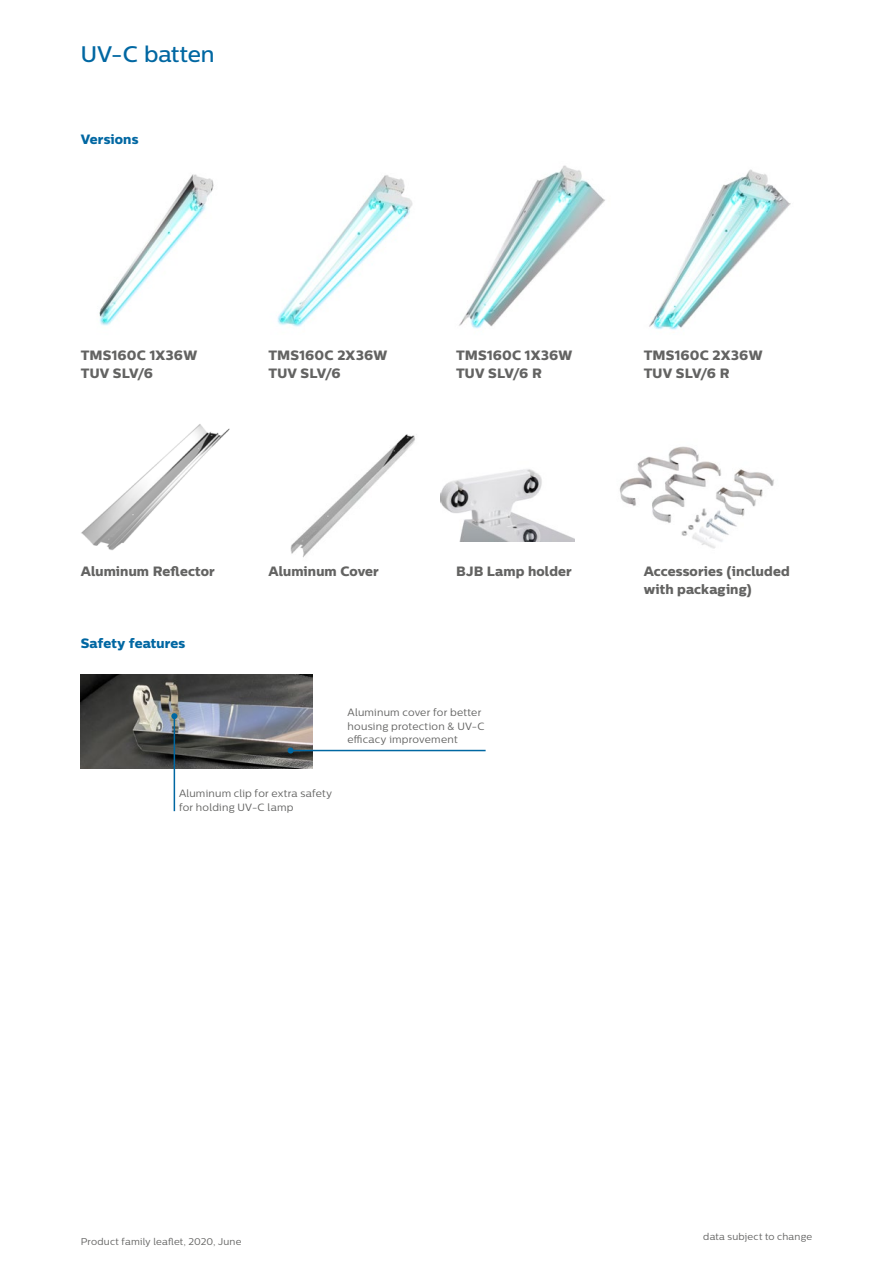
<style>
.page{position:relative;width:893px;height:1263px;background:#fff}
.page>*{position:absolute;margin:0;border:0;box-sizing:border-box;transform-origin:0 0}
.t1{font:500 22.5px "Centrale Sans";color:#0067a2}
.t2{font:13.5px/18px "Centrale Sans X Bold";letter-spacing:.01em;color:#636362}
.t3{font:13.5px "Centrale Sans X Bold";letter-spacing:.005em;color:#0067a2}
.t4{font:10.5px/13.5px "Centrale Sans";letter-spacing:.02em;color:#636362}
.t5{font:9.75px "Centrale Sans";letter-spacing:.02em;color:#636362}
</style>
<div class="page">
<img style="left:99px;top:174px;width:115px;height:152px">
<img style="left:81px;top:424px;width:149px;height:127px">
<img style="left:290px;top:434px;width:125px;height:124px">
<img style="left:441px;top:469px;width:134px;height:73px">
<img style="left:619px;top:446px;width:155px;height:103px">
<img style="left:459px;top:165px;width:146px;height:164px">
<img style="left:649px;top:169px;width:142px;height:161px">
<img style="left:277px;top:175px;width:136px;height:152px">
<img style="left:81px;top:675px;width:232px;height:94px">
<hr style="left:174px;top:716px;width:1px;height:95px;background:#0067a2">
<svg style="left:171px;top:713px;width:6px;height:6px"></svg>
<hr style="left:291px;top:750px;width:195px;height:1px;background:#0067a2">
<svg style="left:288px;top:747px;width:6px;height:6px"></svg>
<h1 class="t1" style="left:81px;top:40px;width:135px">UV-C batten</h1>
<p class="t3" style="left:81px;top:131px;width:59px">Versions</p>
<p class="t2" style="left:81px;top:346px;width:118px">TMS160C 1X36W<br>TUV SLV/6</p>
<p class="t2" style="left:268px;top:346px;width:120px">TMS160C 2X36W<br>TUV SLV/6</p>
<p class="t2" style="left:456px;top:346px;width:118px">TMS160C 1X36W<br>TUV SLV/6 R</p>
<p class="t2" style="left:644px;top:346px;width:120px">TMS160C 2X36W<br>TUV SLV/6 R</p>
<p class="t2" style="left:81px;top:562px;width:136px">Aluminum Reflector</p>
<p class="t3" style="left:81px;top:635px;width:106px">Safety features</p>
<p class="t2" style="left:268px;top:562px;width:112px">Aluminum Cover</p>
<p class="t2" style="left:456px;top:562px;width:117px">BJB Lamp holder</p>
<p class="t4" style="left:348px;top:706px;width:138px">Aluminum cover for better housing protection &amp; UV-C efficacy improvement</p>
<p class="t4" style="left:179px;top:787px;width:155px">Aluminum clip for extra safety for holding UV-C lamp</p>
<p class="t2" style="left:644px;top:562px;width:148px">Accessories (included with packaging)</p>
<p class="t5" style="left:81px;top:1236px;width:162px">Product family leaflet, 2020, June</p>
<p class="t5" style="left:703px;top:1231px;width:110px">data subject to change</p>
</div>
